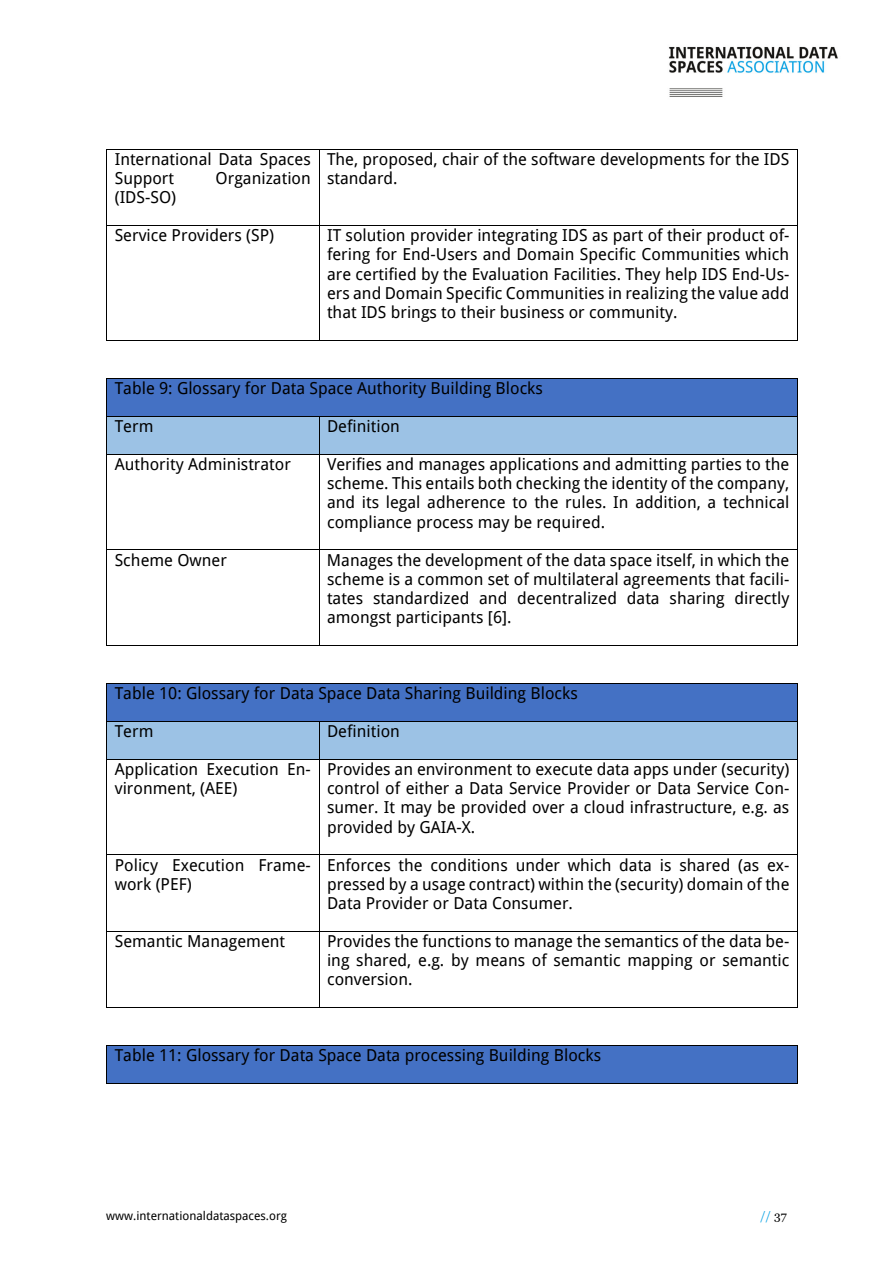
<style>
.page{position:relative;width:893px;height:1263px;background:#fff}
.page>*{position:absolute;margin:0;border:0;box-sizing:border-box;transform-origin:0 0}
.t1{font:16.5px/19.2px "Droid Sans";color:#000;text-align:justify}
.t2{font:12px "Droid Sans";color:#000}
.t3{font:12px "Georgia";color:#0ba2e3}
.s1{color:#000}
</style>
<div class="page">
<img style="left:668px;top:46px;width:170px;height:51px">
<hr style="left:106px;top:149px;width:692px;height:1px;background:#000">
<hr style="left:106px;top:150px;width:1px;height:75px;background:#000">
<hr style="left:319px;top:150px;width:1px;height:75px;background:#000">
<hr style="left:797px;top:150px;width:1px;height:75px;background:#000">
<hr style="left:106px;top:225px;width:692px;height:1px;background:#000">
<hr style="left:106px;top:226px;width:1px;height:115px;background:#000">
<hr style="left:106px;top:340px;width:213px;height:1px;background:#000">
<hr style="left:319px;top:226px;width:1px;height:115px;background:#000">
<hr style="left:319px;top:340px;width:478px;height:1px;background:#000">
<hr style="left:797px;top:226px;width:1px;height:115px;background:#000">
<div style="left:107px;top:379px;width:690px;height:37px;background:#4471c4"></div>
<hr style="left:106px;top:378px;width:692px;height:1px;background:#000">
<hr style="left:106px;top:379px;width:1px;height:37px;background:#000">
<hr style="left:797px;top:379px;width:1px;height:37px;background:#000">
<div style="left:107px;top:417px;width:212px;height:37px;background:#9cc2e5"></div>
<div style="left:319px;top:417px;width:478px;height:37px;background:#9cc2e5"></div>
<hr style="left:106px;top:416px;width:692px;height:1px;background:#000">
<hr style="left:106px;top:417px;width:1px;height:37px;background:#000">
<hr style="left:319px;top:417px;width:1px;height:37px;background:#000">
<hr style="left:797px;top:417px;width:1px;height:37px;background:#000">
<hr style="left:106px;top:454px;width:692px;height:1px;background:#000">
<hr style="left:106px;top:455px;width:1px;height:94px;background:#000">
<hr style="left:319px;top:455px;width:1px;height:94px;background:#000">
<hr style="left:797px;top:455px;width:1px;height:94px;background:#000">
<hr style="left:106px;top:549px;width:692px;height:1px;background:#000">
<hr style="left:106px;top:550px;width:1px;height:96px;background:#000">
<hr style="left:106px;top:645px;width:213px;height:1px;background:#000">
<hr style="left:319px;top:550px;width:1px;height:96px;background:#000">
<hr style="left:319px;top:645px;width:478px;height:1px;background:#000">
<hr style="left:797px;top:550px;width:1px;height:96px;background:#000">
<div style="left:107px;top:684px;width:690px;height:37px;background:#4471c4"></div>
<hr style="left:106px;top:683px;width:692px;height:1px;background:#000">
<hr style="left:106px;top:684px;width:1px;height:37px;background:#000">
<hr style="left:797px;top:684px;width:1px;height:37px;background:#000">
<div style="left:107px;top:722px;width:212px;height:37px;background:#9cc2e5"></div>
<div style="left:319px;top:722px;width:478px;height:37px;background:#9cc2e5"></div>
<hr style="left:106px;top:721px;width:692px;height:1px;background:#000">
<hr style="left:106px;top:722px;width:1px;height:37px;background:#000">
<hr style="left:319px;top:722px;width:1px;height:37px;background:#000">
<hr style="left:797px;top:722px;width:1px;height:37px;background:#000">
<hr style="left:106px;top:759px;width:692px;height:1px;background:#000">
<hr style="left:106px;top:760px;width:1px;height:95px;background:#000">
<hr style="left:319px;top:760px;width:1px;height:95px;background:#000">
<hr style="left:797px;top:760px;width:1px;height:95px;background:#000">
<hr style="left:106px;top:855px;width:692px;height:1px;background:#000">
<hr style="left:106px;top:855px;width:1px;height:76px;background:#000">
<hr style="left:319px;top:855px;width:1px;height:76px;background:#000">
<hr style="left:797px;top:855px;width:1px;height:76px;background:#000">
<hr style="left:106px;top:931px;width:692px;height:1px;background:#000">
<hr style="left:106px;top:932px;width:1px;height:76px;background:#000">
<hr style="left:106px;top:1007px;width:213px;height:1px;background:#000">
<hr style="left:319px;top:932px;width:1px;height:76px;background:#000">
<hr style="left:319px;top:1007px;width:478px;height:1px;background:#000">
<hr style="left:797px;top:932px;width:1px;height:76px;background:#000">
<div style="left:107px;top:1046px;width:690px;height:37px;background:#4471c4"></div>
<hr style="left:106px;top:1045px;width:692px;height:1px;background:#000">
<hr style="left:106px;top:1046px;width:1px;height:38px;background:#000">
<hr style="left:106px;top:1083px;width:691px;height:1px;background:#000">
<hr style="left:797px;top:1046px;width:1px;height:38px;background:#000">
<p class="t1" style="left:115px;top:150px;width:198px">International Data Spaces<br>Support</p>
<p class="t1" style="left:216px;top:169px;width:97px">Organization</p>
<p class="t1" style="left:115px;top:188px;width:63px">(IDS-SO)</p>
<p class="t1" style="left:327px;top:150px;width:464px">The, proposed, chair of the software developments for the IDS standard.</p>
<p class="t1" style="left:115px;top:226px;width:161px">Service Providers (SP)</p>
<p class="t1" style="left:327px;top:226px;width:464px">IT solution provider integrating IDS as part of their product of&shy;fering for End-Users and Domain Specific Communities which are certified by the Evaluation Facilities. They help IDS End-Us&shy;ers and Domain Specific Communities in realizing the value add that IDS brings to their business or community.</p>
<p class="t1" style="left:115px;top:379px;width:430px">Table 9: Glossary for Data Space Authority Building Blocks</p>
<p class="t1" style="left:115px;top:417px;width:40px">Term</p>
<p class="t1" style="left:327px;top:417px;width:74px">Definition</p>
<p class="t1" style="left:115px;top:455px;width:178px">Authority Administrator</p>
<p class="t1" style="left:327px;top:455px;width:464px">Verifies and manages applications and admitting parties to the scheme. This entails both checking the identity of the company, and its legal adherence to the rules. In addition, a technical compliance process may be required.</p>
<p class="t1" style="left:115px;top:550px;width:114px">Scheme Owner</p>
<p class="t1" style="left:327px;top:550px;width:464px">Manages the development of the data space itself, in which the scheme is a common set of multilateral agreements that facili&shy;tates standardized and decentralized data sharing directly amongst participants [6].</p>
<p class="t1" style="left:115px;top:684px;width:464px">Table 10: Glossary for Data Space Data Sharing Building Blocks</p>
<p class="t1" style="left:115px;top:722px;width:40px">Term</p>
<p class="t1" style="left:327px;top:722px;width:74px">Definition</p>
<p class="t1" style="left:115px;top:760px;width:198px">Application Execution En&shy;vironment, (AEE)</p>
<p class="t1" style="left:327px;top:760px;width:464px">Provides an environment to execute data apps under (security) control of either a Data Service Provider or Data Service Con&shy;sumer. It may be provided over a cloud infrastructure, e.g. as provided by GAIA-X.</p>
<p class="t1" style="left:115px;top:855px;width:198px">Policy Execution Frame&shy;work (PEF)</p>
<p class="t1" style="left:327px;top:855px;width:464px">Enforces the conditions under which data is shared (as ex&shy;pressed by a usage contract) within the (security) domain of the Data Provider or Data Consumer.</p>
<p class="t1" style="left:115px;top:932px;width:172px">Semantic Management</p>
<p class="t1" style="left:327px;top:932px;width:464px">Provides the functions to manage the semantics of the data be&shy;ing shared, e.g. by means of semantic mapping or semantic conversion.</p>
<p class="t1" style="left:115px;top:1046px;width:488px">Table 11: Glossary for Data Space Data processing Building Blocks</p>
<p class="t2" style="left:106px;top:1208px;width:182px">www.internationaldataspaces.org</p>
<p class="t3" style="left:760px;top:1209px;width:28px">// <span class="s1">37</span></p>
</div>
